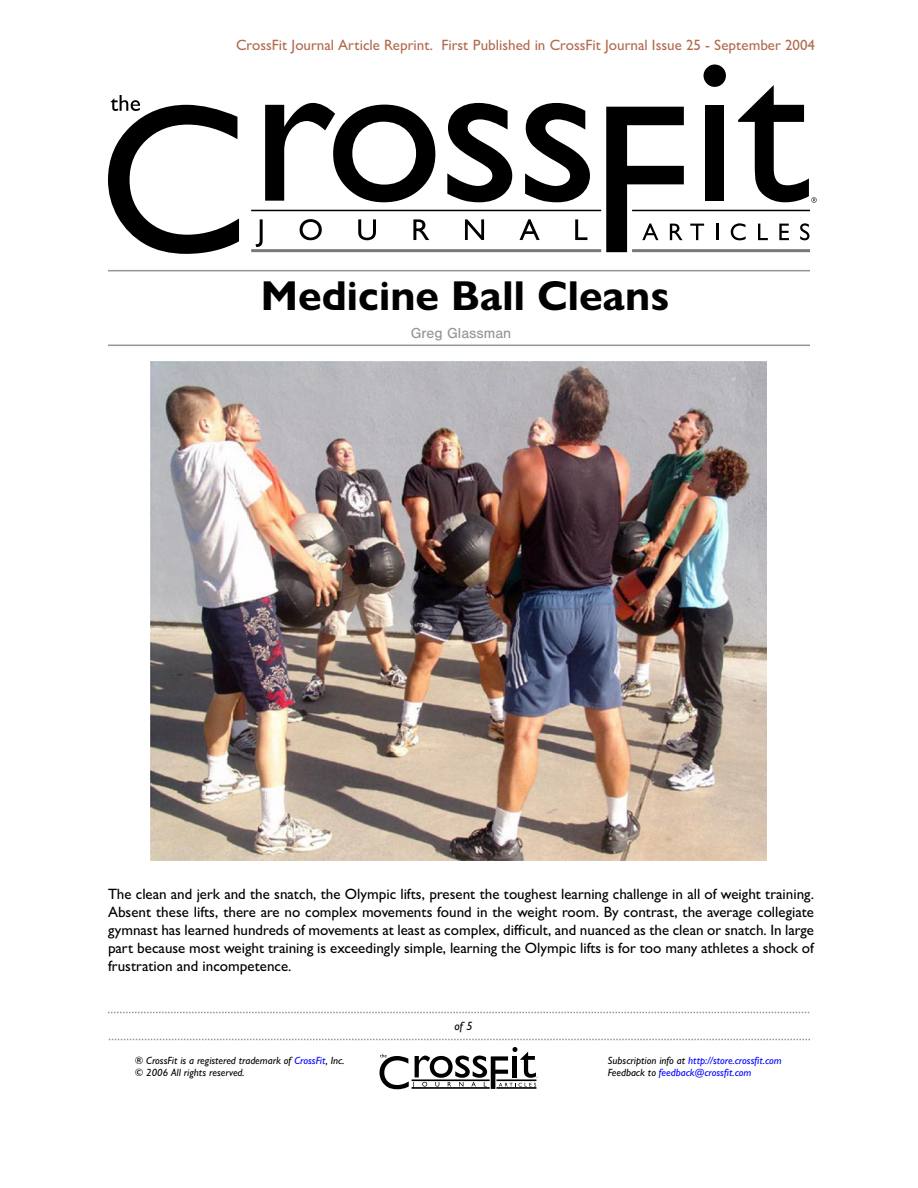
<style>
.page{position:relative;width:918px;height:1188px;background:#fff}
.page>*{position:absolute;margin:0;border:0;box-sizing:border-box;transform-origin:0 0}
.t1{font:700 42px "Gill Sans Nova";color:#000}
.t2{font:500 15px/18px "Gill Sans Nova";color:#000;text-align:justify}
.t3{font:500 15px "Gill Sans Nova";color:#b16c50}
.t4{font:15px "Nimbus San";color:#949597}
.t5{font:italic 500 12px "Gill Sans Nova";color:#000}
.t6{font:italic 500 10.5px/12.6px "Gill Sans Nova";color:#00f}
.t7{font:italic 500 10.5px/12.6px "Gill Sans Nova";color:#000}
.s1{color:#00f}
.s2{color:#000}
</style>
<div class="page">
<svg style="left:265px;top:103px;width:170px;height:99px"></svg>
<svg style="left:447px;top:103px;width:65px;height:99px"></svg>
<svg style="left:525px;top:103px;width:65px;height:99px"></svg>
<svg style="left:108px;top:95px;width:131px;height:159px"></svg>
<svg style="left:256px;top:219px;width:7px;height:28px"></svg>
<svg style="left:300px;top:219px;width:22px;height:21px"></svg>
<svg style="left:358px;top:219px;width:18px;height:21px"></svg>
<svg style="left:413px;top:219px;width:16px;height:21px"></svg>
<svg style="left:465px;top:219px;width:19px;height:21px"></svg>
<svg style="left:520px;top:219px;width:20px;height:21px"></svg>
<svg style="left:575px;top:219px;width:12px;height:21px"></svg>
<svg style="left:704px;top:64px;width:22px;height:23px"></svg>
<div style="left:705px;top:105px;width:19px;height:96px;background:#000"></div>
<svg style="left:606px;top:107px;width:78px;height:145px"></svg>
<svg style="left:690px;top:224px;width:14px;height:16px"></svg>
<svg style="left:716px;top:224px;width:2px;height:16px"></svg>
<svg style="left:731px;top:223px;width:15px;height:17px"></svg>
<svg style="left:758px;top:224px;width:10px;height:16px"></svg>
<svg style="left:779px;top:224px;width:10px;height:16px"></svg>
<svg style="left:800px;top:223px;width:9px;height:17px"></svg>
<svg style="left:738px;top:85px;width:79px;height:118px"></svg>
<hr style="left:251px;top:210px;width:350px;height:1px;background:#000">
<hr style="left:632px;top:210px;width:178px;height:1px;background:#000">
<hr style="left:251px;top:249px;width:350px;height:3px;background:#76787a">
<hr style="left:632px;top:249px;width:178px;height:3px;background:#76787a">
<svg style="left:380px;top:1047px;width:158px;height:42px"></svg>
<svg style="left:108px;top:1012px;width:702px;height:1px"></svg>
<svg style="left:108px;top:1039px;width:702px;height:1px"></svg>
<hr style="left:108px;top:270px;width:702px;height:1px;background:#949597">
<hr style="left:108px;top:345px;width:702px;height:1px;background:#949597">
<img style="left:151px;top:362px;width:615px;height:498px">
<p class="t3" style="left:236px;top:35px;width:581px">CrossFit Journal Article Reprint. First Published in CrossFit Journal Issue 25 - September 2004</p>
<h1 class="t1" style="left:261px;top:269px;width:410px">Medicine Ball Cleans</h1>
<p class="t4" style="left:411px;top:324px;width:102px">Greg Glassman</p>
<p class="t2" style="left:108px;top:884px;width:708px">The clean and jerk and the snatch, the Olympic lifts, present the toughest learning challenge in all of weight training.<br>Absent these lifts, there are no complex movements found in the weight room. By contrast, the average collegiate gymnast has learned hundreds of movements at least as complex, difficult, and nuanced as the clean or snatch. In large part because most weight training is exceedingly simple, learning the Olympic lifts is for too many athletes a shock of frustration and incompetence.</p>
<p class="t5" style="left:455px;top:1019px;width:20px">of 5</p>
<p class="t7" style="left:135px;top:1054px;width:211px">® CrossFit is a registered trademark of <span class="s1">CrossFit</span>, Inc. © 2006 All rights reserved.</p>
<p class="t6" style="left:608px;top:1054px;width:176px"><span class="s2">Subscription info at</span> http://store.crossfit.com<br><span class="s2">Feedback to</span> feedback@crossfit.com</p>
</div>
